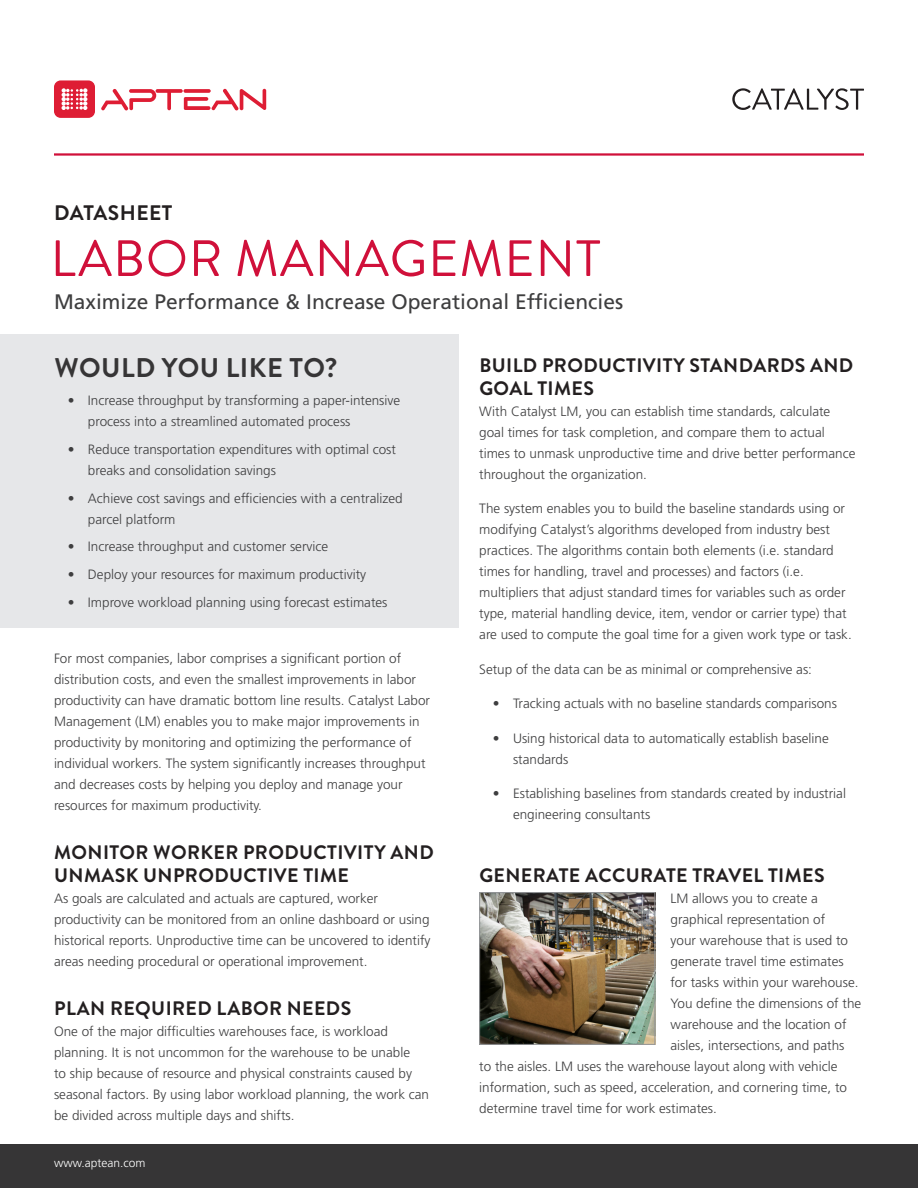
<style>
.page{position:relative;width:918px;height:1188px;background:#fff}
.page>*{position:absolute;margin:0;border:0;box-sizing:border-box;transform-origin:0 0}
.t1{font:51px "Brandon Grotesque";letter-spacing:.02em;color:#d0103a}
.t2{font:700 27px "Brandon Grotesque";letter-spacing:.02em;color:#363536}
.t3{font:21px "Frutiger LT Std";color:#3e3e3f}
.t4{font:700 21px "Brandon Grotesque";letter-spacing:.02em;color:#231f20}
.t5{font:700 19.5px/22.5px "Brandon Grotesque";letter-spacing:.02em;color:#231f20}
.Bullet{font:300 13.5px/21px "Frutiger LT Std";color:#3e3e3f}
.t6{font:300 12px "Frutiger LT Std";color:#fff}
</style>
<div class="page">
<div style="left:0;top:1144px;width:918px;height:44px;background:#363536"></div>
<hr style="left:54px;top:153px;width:810px;height:3px;background:#d0103a">
<div style="left:54px;top:80px;width:41px;height:38px;background:#de1d34;border-radius:7px"></div>
<svg style="left:62px;top:88px;width:25px;height:22px"></svg>
<svg style="left:101px;top:89px;width:165px;height:21px"></svg>
<svg style="left:732px;top:88px;width:132px;height:22px"></svg>
<div style="left:0;top:334px;width:459px;height:293px;background:#e6e7e9"></div>
<img style="left:481px;top:894px;width:172px;height:149px">
<div style="left:479px;top:892px;width:176px;height:153px;border:1px solid #939598"></div>
<p class="t4" style="left:54px;top:198px;width:120px">DATASHEET</p>
<p class="t1" style="left:51px;top:223px;width:551px">LABOR MANAGEMENT</p>
<p class="t3" style="left:54px;top:290px;width:571px">Maximize Performance &amp; Increase Operational Efficiencies</p>
<p class="t2" style="left:54px;top:349px;width:284px">WOULD YOU LIKE TO?</p>
<p class="Bullet" style="left:88px;top:390px;width:314px;text-indent:-20px">• Increase throughput by transforming a paper-intensive process into a streamlined automated process</p>
<p class="Bullet" style="left:88px;top:439px;width:310px;text-indent:-20px">• Reduce transportation expenditures with optimal cost breaks and consolidation savings</p>
<p class="Bullet" style="left:88px;top:488px;width:316px;text-indent:-20px">• Achieve cost savings and efficiencies with a centralized parcel platform</p>
<p class="Bullet" style="left:68px;top:536px;width:262px">• Increase throughput and customer service</p>
<p class="Bullet" style="left:68px;top:564px;width:300px">• Deploy your resources for maximum productivity</p>
<p class="Bullet" style="left:68px;top:592px;width:321px">• Improve workload planning using forecast estimates</p>
<p class="Bullet" style="left:54px;top:648px;width:378px">For most companies, labor comprises a significant portion of distribution costs, and even the smallest improvements in labor productivity can have dramatic bottom line results. Catalyst Labor Management (LM) enables you to make major improvements in productivity by monitoring and optimizing the performance of individual workers. The system significantly increases throughput and decreases costs by helping you deploy and manage your resources for maximum productivity.</p>
<p class="t5" style="left:54px;top:841px;width:381px">MONITOR WORKER PRODUCTIVITY AND<br>UNMASK UNPRODUCTIVE TIME</p>
<p class="Bullet" style="left:54px;top:888px;width:378px">As goals are calculated and actuals are captured, worker productivity can be monitored from an online dashboard or using historical reports. Unproductive time can be uncovered to identify areas needing procedural or operational improvement.</p>
<p class="t5" style="left:54px;top:997px;width:299px">PLAN REQUIRED LABOR NEEDS</p>
<p class="Bullet" style="left:54px;top:1021px;width:377px">One of the major difficulties warehouses face, is workload planning. It is not uncommon for the warehouse to be unable<br>to ship because of resource and physical constraints caused by seasonal factors. By using labor workload planning, the work can be divided across multiple days and shifts.</p>
<p class="t6" style="left:54px;top:1156px;width:93px">www.aptean.com</p>
<p class="t5" style="left:479px;top:354px;width:375px">BUILD PRODUCTIVITY STANDARDS AND<br>GOAL TIMES</p>
<p class="Bullet" style="left:479px;top:401px;width:378px">With Catalyst LM, you can establish time standards, calculate goal times for task completion, and compare them to actual times to unmask unproductive time and drive better performance throughout the organization.</p>
<p class="Bullet" style="left:479px;top:498px;width:374px">The system enables you to build the baseline standards using or modifying Catalyst’s algorithms developed from industry best practices. The algorithms contain both elements (i.e. standard times for handling, travel and processes) and factors (i.e. multipliers that adjust standard times for variables such as order type, material handling device, item, vendor or carrier type) that are used to compute the goal time for a given work type or task.</p>
<p class="Bullet" style="left:479px;top:659px;width:334px">Setup of the data can be as minimal or comprehensive as:</p>
<p class="Bullet" style="left:493px;top:693px;width:346px">• Tracking actuals with no baseline standards comparisons</p>
<p class="Bullet" style="left:513px;top:728px;width:317px;text-indent:-20px">• Using historical data to automatically establish baseline standards</p>
<p class="Bullet" style="left:513px;top:783px;width:335px;text-indent:-20px">• Establishing baselines from standards created by industrial engineering consultants</p>
<p class="t5" style="left:479px;top:864px;width:347px">GENERATE ACCURATE TRAVEL TIMES</p>
<p class="Bullet" style="left:670px;top:888px;width:149px">LM allows you to create a</p>
<p class="Bullet" style="left:670px;top:909px;width:156px">graphical representation of</p>
<p class="Bullet" style="left:670px;top:930px;width:179px">your warehouse that is used to</p>
<p class="Bullet" style="left:670px;top:951px;width:175px">generate travel time estimates</p>
<p class="Bullet" style="left:670px;top:972px;width:190px">for tasks within your warehouse.</p>
<p class="Bullet" style="left:670px;top:993px;width:192px">You define the dimensions of the</p>
<p class="Bullet" style="left:670px;top:1014px;width:178px">warehouse and the location of</p>
<p class="Bullet" style="left:670px;top:1035px;width:176px">aisles, intersections, and paths</p>
<p class="Bullet" style="left:479px;top:1056px;width:360px">to the aisles. LM uses the warehouse layout along with vehicle</p>
<p class="Bullet" style="left:479px;top:1077px;width:369px">information, such as speed, acceleration, and cornering time, to</p>
<p class="Bullet" style="left:479px;top:1098px;width:239px">determine travel time for work estimates.</p>
</div>
